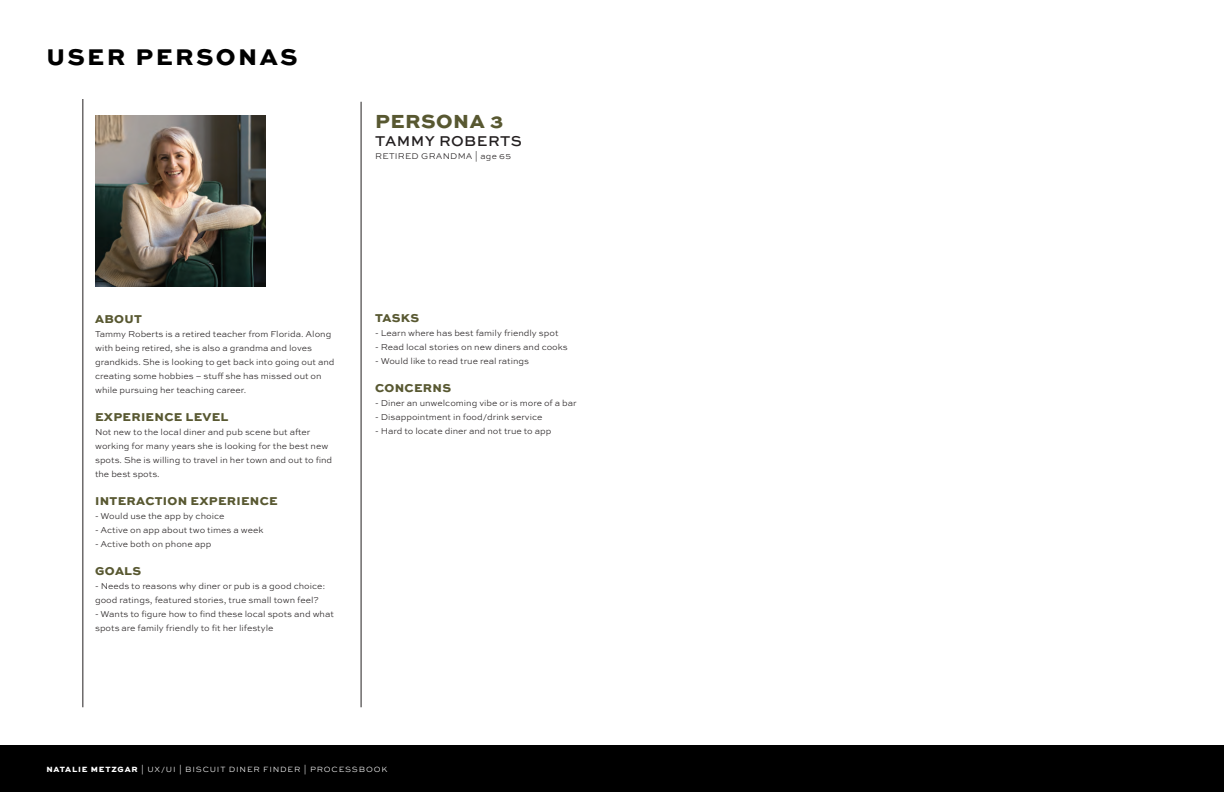
<style>
.page{position:relative;width:1224px;height:792px;background:#fff}
.page>*{position:absolute;margin:0;border:0;box-sizing:border-box;transform-origin:0 0}
.t1{font:800 24px "Sweet Sans Pro";letter-spacing:.1em;color:#000}
.t2{font:800 20px "Sweet Sans Pro";letter-spacing:.025em;color:#585831}
.t3{font:500 15px "Sweet Sans Pro";letter-spacing:.025em;color:#231f20}
.t4{font:800 12px "Sweet Sans Pro";letter-spacing:.025em;color:#585831}
.t5{font:300 9px/14px "Sweet Sans Pro";color:#231f20}
.t6{font:300 8.8px "Sweet Sans Pro";letter-spacing:.025em;color:#231f20}
.t7{font:300 8px "Sweet Sans Pro";letter-spacing:.1em;color:#fff}
.s1{font-weight:800}
</style>
<div class="page">
<div style="left:0;top:746px;width:1224px;height:46px;background:#000"></div>
<hr style="left:361px;top:102px;width:1px;height:605px;background:#231f20">
<hr style="left:83px;top:99px;width:1px;height:608px;background:#231f20">
<img style="left:95px;top:115px;width:171px;height:172px">
<h1 class="t1" style="left:46px;top:38px;width:253px">USER PERSONAS</h1>
<h2 class="t2" style="left:375px;top:106px;width:130px">PERSONA 3</h2>
<h3 class="t3" style="left:375px;top:130px;width:148px">TAMMY ROBERTS</h3>
<p class="t6" style="left:375px;top:150px;width:137px">RETIRED GRANDMA | age 65</p>
<h3 class="t4" style="left:95px;top:309px;width:48px">ABOUT</h3>
<p class="t5" style="left:95px;top:326px;width:241px">Tammy Roberts is a retired teacher from Florida. Along with being retired, she is also a grandma and loves grandkids. She is looking to get back into going out and creating some hobbies – stuff she has missed out on while pursuing her teaching career.</p>
<h3 class="t4" style="left:95px;top:407px;width:135px">EXPERIENCE LEVEL</h3>
<p class="t5" style="left:95px;top:424px;width:239px">Not new to the local diner and pub scene but after working for many years she is looking for the best new spots. She is willing to travel in her town and out to find the best spots.</p>
<h3 class="t4" style="left:95px;top:491px;width:184px">INTERACTION EXPERIENCE</h3>
<p class="t5" style="left:95px;top:508px;width:131px">- Would use the app by choice</p>
<p class="t5" style="left:95px;top:522px;width:170px">- Active on app about two times a week</p>
<p class="t5" style="left:95px;top:536px;width:118px">- Active both on phone app</p>
<h3 class="t4" style="left:95px;top:561px;width:48px">GOALS</h3>
<p class="t5" style="left:95px;top:578px;width:232px">- Needs to reasons why diner or pub is a good choice: good ratings, featured stories, true small town feel?</p>
<p class="t5" style="left:95px;top:606px;width:240px">- Wants to figure how to find these local spots and what spots are family friendly to fit her lifestyle</p>
<h3 class="t4" style="left:375px;top:309px;width:45px">TASKS</h3>
<p class="t5" style="left:375px;top:326px;width:185px">- Learn where has best family friendly spot</p>
<p class="t5" style="left:375px;top:340px;width:194px">- Read local stories on new diners and cooks</p>
<p class="t5" style="left:375px;top:354px;width:155px">- Would like to read true real ratings</p>
<h3 class="t4" style="left:375px;top:379px;width:77px">CONCERNS</h3>
<p class="t5" style="left:375px;top:396px;width:203px">- Diner an unwelcoming vibe or is more of a bar</p>
<p class="t5" style="left:375px;top:410px;width:169px">- Disappointment in food/drink service</p>
<p class="t5" style="left:375px;top:424px;width:178px">- Hard to locate diner and not true to app</p>
<p class="t7" style="left:46px;top:764px;width:342px"><span class="s1">NATALIE METZGAR</span> | UX/UI | BISCUIT DINER FINDER | PROCESSBOOK</p>
</div>
